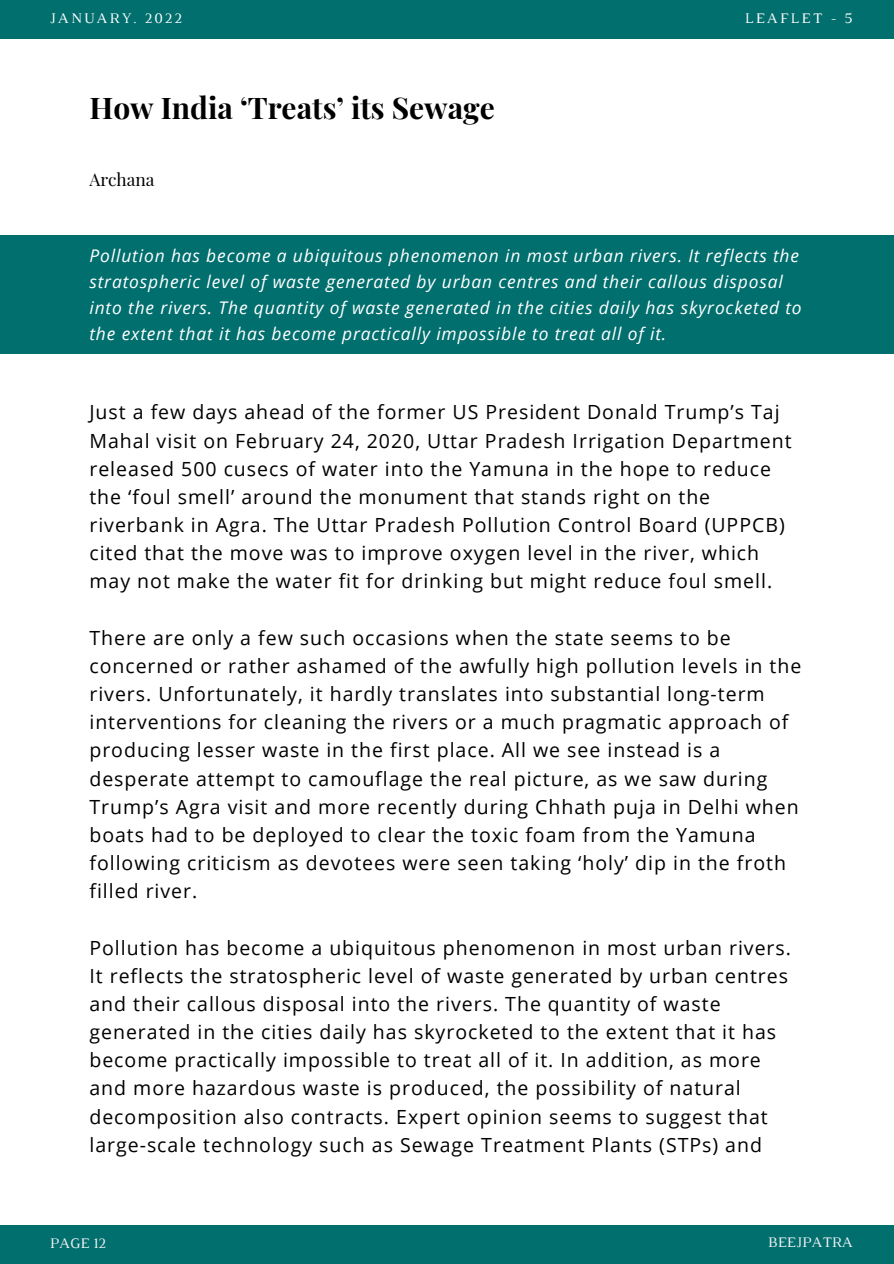
<style>
.page{position:relative;width:894px;height:1264px;background:#fff}
.page>*{position:absolute;margin:0;border:0;box-sizing:border-box;transform-origin:0 0}
.t1{font:700 29.85px "Playfair Display";color:#000}
.t2{font:19.5px/28.2px "Open Sans";letter-spacing:.05em;color:#000}
.t3{font:italic 17.4px/26px "Open Sans";letter-spacing:.05em;color:#fff}
.t4{font:17.4px "Playfair Display";color:#000}
.t5{font:14.85px "Luthier";letter-spacing:.14em;color:#fff}
.t6{font:14.85px "Luthier";color:#f5f3f5}
</style>
<div class="page">
<div style="left:0;top:0;width:893px;height:39px;background:#006f6e"></div>
<div style="left:0;top:1224px;width:893px;height:39px;background:#006f6e"></div>
<div style="left:0;top:235px;width:893px;height:119px;background:#006f6e"></div>
<p class="t5" style="left:50px;top:12px;width:134px">JANUARY. 2022</p>
<p class="t5" style="left:744px;top:12px;width:110px">LEAFLET - 5</p>
<p class="t1" style="left:89px;top:87px;width:407px">How India ‘Treats’ its Sewage</p>
<p class="t4" style="left:89px;top:167px;width:67px">Archana</p>
<p class="t3" style="left:89px;top:242px;width:713px">Pollution has become a ubiquitous phenomenon in most urban rivers. It reflects the stratospheric level of waste generated by urban centres and their callous disposal into the rivers. The quantity of waste generated in the cities daily has skyrocketed to the extent that it has become practically impossible to treat all of it.</p>
<p class="t2" style="left:89px;top:398px;width:703px">Just a few days ahead of the former US President Donald Trump’s Taj Mahal visit on February 24, 2020, Uttar Pradesh Irrigation Department released 500 cusecs of water into the Yamuna in the hope to reduce the ‘foul smell’ around the monument that stands right on the riverbank in Agra. The Uttar Pradesh Pollution Control Board (UPPCB) cited that the move was to improve oxygen level in the river, which may not make the water fit for drinking but might reduce foul smell.</p>
<p class="t2" style="left:89px;top:623px;width:713px">There are only a few such occasions when the state seems to be concerned or rather ashamed of the awfully high pollution levels in the rivers. Unfortunately, it hardly translates into substantial long-term interventions for cleaning the rivers or a much pragmatic approach of producing lesser waste in the first place. All we see instead is a desperate attempt to camouflage the real picture, as we saw during Trump’s Agra visit and more recently during Chhath puja in Delhi when boats had to be deployed to clear the toxic foam from the Yamuna following criticism as devotees were seen taking ‘holy’ dip in the froth filled river.</p>
<p class="t2" style="left:89px;top:932px;width:703px">Pollution has become a ubiquitous phenomenon in most urban rivers.<br>It reflects the stratospheric level of waste generated by urban centres and their callous disposal into the rivers. The quantity of waste generated in the cities daily has skyrocketed to the extent that it has become practically impossible to treat all of it. In addition, as more and more hazardous waste is produced, the possibility of natural decomposition also contracts. Expert opinion seems to suggest that large-scale technology such as Sewage Treatment Plants (STPs) and</p>
<p class="t6" style="left:50px;top:1237px;width:58px">PAGE 12</p>
<p class="t6" style="left:767px;top:1237px;width:86px">BEEJPATRA</p>
</div>
